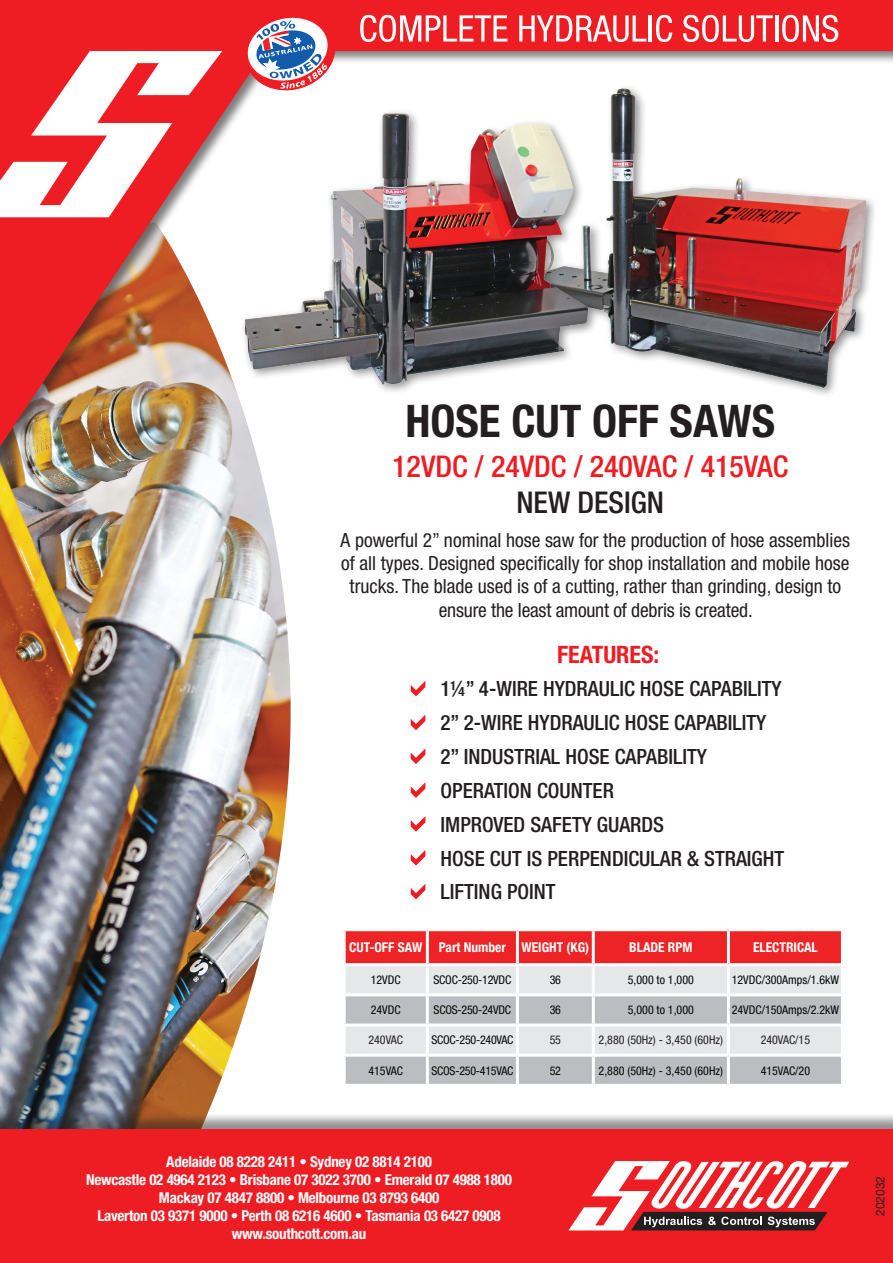
<style>
.page{position:relative;width:893px;height:1263px;background:#fff}
.page>*{position:absolute;margin:0;border:0;box-sizing:border-box;transform-origin:0 0}
.t1{font:700 condensed 45px "Helvetica Neue LT Pro";color:#231f20}
.t2{font:500 condensed 30px "Helvetica Neue LT Pro";color:#ee1d23}
.t3{font:500 condensed 30px "Helvetica Neue LT Pro";color:#231f20}
.t4{font:700 condensed 24px "Helvetica Neue LT Pro";color:#ee1d23}
.t5{font:500 condensed 21px/33.8px "Helvetica Neue LT Pro";color:#231f20}
.t6{font:condensed 19.5px/23.4px "Helvetica Neue LT Pro";color:#231f20;text-align:center}
.t7{font:700 condensed 15px/18px "Helvetica Neue LT Pro";letter-spacing:-.015em;color:#fff;text-align:center}
.t8{font:700 condensed 13.5px "Helvetica Neue LT Pro";color:#fff}
.t9{font:condensed 12px "Helvetica Neue LT Pro";color:#040503}
.t10{font:condensed 12px "Helvetica Neue LT Pro";letter-spacing:-.02em;color:#040503}
.t11{font:condensed 12px "Helvetica Neue LT Pro";color:#231f20}
.t12{font:12px "Helvetica Neue LT Pro";color:#231f20}
</style>
<div class="page">
<img style="left:0;top:478px;width:291px;height:634px">
<div style="left:0;top:0;width:893px;height:478px;background:#231f20;opacity:.59"></div>
<svg style="left:0;top:0;width:893px;height:447px"></svg>
<svg style="left:241px;top:10px;width:99px;height:85px"></svg>
<svg style="left:0;top:51px;width:222px;height:166px"></svg>
<div style="left:0;top:1112px;width:893px;height:151px;background:#231f20;opacity:.5"></div>
<div style="left:0;top:1129px;width:893px;height:134px;background:#ee1d23"></div>
<svg style="left:569px;top:1161px;width:280px;height:69px"></svg>
<svg style="left:411px;top:681px;width:14px;height:15px"></svg>
<svg style="left:411px;top:715px;width:14px;height:15px"></svg>
<svg style="left:411px;top:749px;width:14px;height:15px"></svg>
<svg style="left:411px;top:782px;width:14px;height:16px"></svg>
<svg style="left:411px;top:816px;width:14px;height:16px"></svg>
<svg style="left:411px;top:850px;width:14px;height:15px"></svg>
<svg style="left:411px;top:884px;width:14px;height:15px"></svg>
<svg style="left:346px;top:931px;width:495px;height:153px;background:#d8abad"></svg>
<hr style="left:426px;top:931px;width:3px;height:32px;background:#fff">
<hr style="left:516px;top:931px;width:3px;height:32px;background:#fff">
<hr style="left:592px;top:931px;width:3px;height:32px;background:#fff">
<hr style="left:727px;top:931px;width:3px;height:32px;background:#fff">
<hr style="left:343px;top:963px;width:84px;height:3px;background:#fff">
<hr style="left:427px;top:963px;width:90px;height:3px;background:#fff">
<hr style="left:426px;top:966px;width:3px;height:27px;background:#fff">
<hr style="left:517px;top:963px;width:76px;height:3px;background:#fff">
<hr style="left:516px;top:966px;width:3px;height:27px;background:#fff">
<hr style="left:593px;top:963px;width:135px;height:3px;background:#fff">
<hr style="left:592px;top:966px;width:3px;height:27px;background:#fff">
<hr style="left:728px;top:963px;width:116px;height:3px;background:#fff">
<hr style="left:727px;top:966px;width:3px;height:27px;background:#fff">
<hr style="left:343px;top:993px;width:84px;height:3px;background:#fff">
<hr style="left:427px;top:993px;width:90px;height:3px;background:#fff">
<hr style="left:426px;top:996px;width:3px;height:27px;background:#fff">
<hr style="left:517px;top:993px;width:76px;height:3px;background:#fff">
<hr style="left:516px;top:996px;width:3px;height:27px;background:#fff">
<hr style="left:593px;top:993px;width:135px;height:3px;background:#fff">
<hr style="left:592px;top:996px;width:3px;height:27px;background:#fff">
<hr style="left:728px;top:993px;width:116px;height:3px;background:#fff">
<hr style="left:727px;top:996px;width:3px;height:27px;background:#fff">
<hr style="left:343px;top:1023px;width:84px;height:3px;background:#fff">
<hr style="left:427px;top:1023px;width:90px;height:3px;background:#fff">
<hr style="left:426px;top:1026px;width:3px;height:28px;background:#fff">
<hr style="left:517px;top:1023px;width:76px;height:3px;background:#fff">
<hr style="left:516px;top:1026px;width:3px;height:28px;background:#fff">
<hr style="left:593px;top:1023px;width:135px;height:3px;background:#fff">
<hr style="left:592px;top:1026px;width:3px;height:28px;background:#fff">
<hr style="left:728px;top:1023px;width:116px;height:3px;background:#fff">
<hr style="left:727px;top:1026px;width:3px;height:28px;background:#fff">
<hr style="left:343px;top:1054px;width:84px;height:3px;background:#fff">
<hr style="left:427px;top:1054px;width:90px;height:3px;background:#fff">
<hr style="left:426px;top:1057px;width:3px;height:27px;background:#fff">
<hr style="left:517px;top:1054px;width:76px;height:3px;background:#fff">
<hr style="left:516px;top:1057px;width:3px;height:27px;background:#fff">
<hr style="left:593px;top:1054px;width:135px;height:3px;background:#fff">
<hr style="left:592px;top:1057px;width:3px;height:27px;background:#fff">
<hr style="left:728px;top:1054px;width:116px;height:3px;background:#fff">
<hr style="left:727px;top:1057px;width:3px;height:27px;background:#fff">
<svg style="left:360px;top:15px;width:147px;height:27px"></svg>
<svg style="left:519px;top:15px;width:127px;height:27px"></svg>
<hr style="left:649px;top:15px;width:3px;height:27px;background:#fff">
<svg style="left:656px;top:15px;width:16px;height:27px"></svg>
<svg style="left:683px;top:15px;width:90px;height:27px"></svg>
<hr style="left:775px;top:15px;width:3px;height:27px;background:#fff">
<svg style="left:782px;top:15px;width:56px;height:27px"></svg>
<div style="left:518px;top:83px;width:360px;height:315px;background:#fff"></div>
<img style="left:515px;top:81px;width:358px;height:315px">
<div style="left:240px;top:108px;width:359px;height:287px;background:#231f20;opacity:.5"></div>
<img style="left:236px;top:109px;width:358px;height:282px">
<h1 class="t1" style="left:405px;top:394px;width:371px">HOSE CUT OFF SAWS</h1>
<h2 class="t2" style="left:392px;top:449px;width:398px">12VDC / 24VDC / 240VAC / 415VAC</h2>
<h2 class="t3" style="left:516px;top:485px;width:149px">NEW DESIGN</h2>
<p class="t6" style="left:341px;top:528px;width:511px">A powerful 2” nominal hose saw for the production of hose assemblies of all types. Designed specifically for shop installation and mobile hose trucks. The blade used is of a cutting, rather than grinding, design to ensure the least amount of debris is created.</p>
<p class="t4" style="left:557px;top:640px;width:104px">FEATURES:</p>
<p class="t5" style="left:441px;top:672px;width:345px">1¼” 4-WIRE HYDRAULIC HOSE CAPABILITY<br>2” 2-WIRE HYDRAULIC HOSE CAPABILITY<br>2” INDUSTRIAL HOSE CAPABILITY<br>OPERATION COUNTER<br>IMPROVED SAFETY GUARDS<br>HOSE CUT IS PERPENDICULAR &amp; STRAIGHT<br>LIFTING POINT</p>
<p class="t8" style="left:349px;top:939px;width:242px">CUT-OFF SAW Part Number WEIGHT (KG)</p>
<p class="t8" style="left:629px;top:939px;width:65px">BLADE RPM</p>
<p class="t8" style="left:753px;top:939px;width:66px">ELECTRICAL</p>
<p class="t9" style="left:371px;top:973px;width:31px">12VDC</p>
<p class="t10" style="left:433px;top:973px;width:79px">SCOC-250-12VDC</p>
<p class="t9" style="left:550px;top:973px;width:13px">36</p>
<p class="t9" style="left:628px;top:973px;width:68px">5,000 to 1,000</p>
<p class="t9" style="left:732px;top:973px;width:109px">12VDC/300Amps/1.6kW</p>
<p class="t9" style="left:371px;top:1003px;width:31px">24VDC</p>
<p class="t10" style="left:434px;top:1003px;width:79px">SCOS-250-24VDC</p>
<p class="t9" style="left:550px;top:1003px;width:13px">36</p>
<p class="t9" style="left:628px;top:1003px;width:68px">5,000 to 1,000</p>
<p class="t9" style="left:732px;top:1003px;width:109px">24VDC/150Amps/2.2kW</p>
<p class="t11" style="left:368px;top:1033px;width:36px">240VAC</p>
<p class="t10" style="left:431px;top:1033px;width:84px">SCOC-250-240VAC</p>
<p class="t11" style="left:550px;top:1033px;width:13px">55</p>
<p class="t11" style="left:599px;top:1033px;width:126px">2,880 (50Hz) - 3,450 (60Hz)</p>
<p class="t11" style="left:761px;top:1033px;width:51px">240VAC/15</p>
<p class="t9" style="left:368px;top:1063px;width:36px">415VAC</p>
<p class="t10" style="left:431px;top:1063px;width:83px">SCOS-250-415VAC</p>
<p class="t9" style="left:550px;top:1063px;width:13px">52</p>
<p class="t9" style="left:599px;top:1063px;width:126px">2,880 (50Hz) - 3,450 (60Hz)</p>
<p class="t9" style="left:761px;top:1063px;width:51px">415VAC/20</p>
<p class="t7" style="left:86px;top:1152px;width:428px">Adelaide 08 8228 2411 • Sydney 02 8814 2100<br>Newcastle 02 4964 2123 • Brisbane 07 3022 3700 • Emerald 07 4988 1800<br>Mackay 07 4847 8800 • Melbourne 03 8793 6400<br>Laverton 03 9371 9000 • Perth 08 6216 4600 • Tasmania 03 6427 0908 www.southcott.com.au</p>
<p class="t12" style="left:873px;top:1216px;width:42px;rotate:-90deg">202032</p>
</div>
